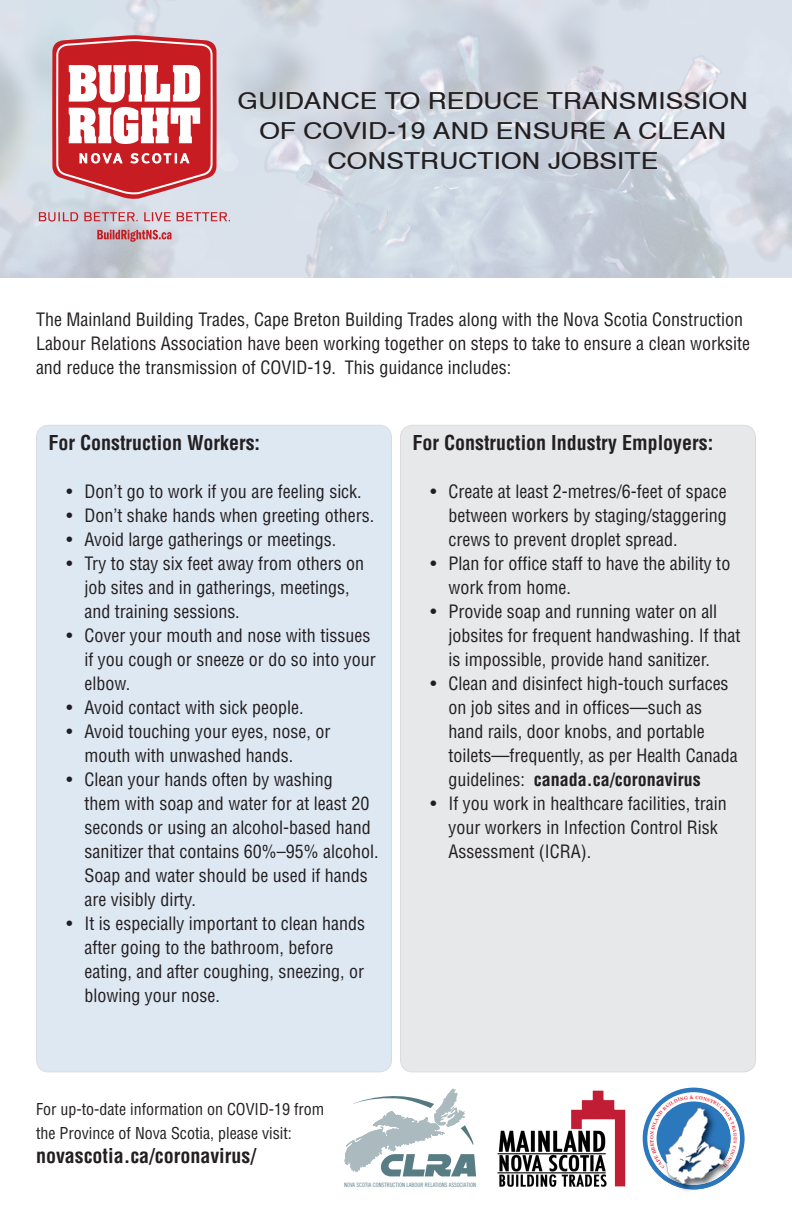
<style>
.page{position:relative;width:792px;height:1224px;background:#fff}
.page>*{position:absolute;margin:0;border:0;box-sizing:border-box;transform-origin:0 0}
.t1{font:23px/30px "Helvetica Ext Normal";color:#231f20;text-align:center}
.t2{font:700 condensed 20px "Helvetica";color:#231f20}
.t3{font:condensed 18px/24px "Helvetica";color:#231f20}
.t4{font:condensed 16px/24px "Helvetica";color:#231f20}
.t5{font:6px "Trade Gothic LT Std Cn 18";color:#597d85}
.t6{font:700 4.6px "Century Schoolbook";color:#ee1b2a}
.s1{font-weight:700}
</style>
<div class="page">
<img style="left:0;top:0;width:792px;height:277px">
<svg style="left:344px;top:1088px;width:132px;height:88px"></svg>
<img style="left:497px;top:1090px;width:129px;height:97px">
<svg style="left:97px;top:230px;width:75px;height:12px"></svg>
<svg style="left:39px;top:212px;width:191px;height:10px;background:#cfa3ac"></svg>
<svg style="left:52px;top:35px;width:165px;height:165px"></svg>
<div style="left:400px;top:425px;width:356px;height:647px;background:#e6e8e9;border-radius:12px"></div>
<div style="left:36px;top:425px;width:356px;height:647px;background:#dee8f3;border-radius:12px"></div>
<div style="left:643px;top:1088px;width:102px;height:102px;background:#2c78bd;border-radius:50%"></div>
<svg style="left:647px;top:1092px;width:93px;height:93px"></svg>
<img style="left:672px;top:1185px;width:43px;height:5px">
<svg style="left:650px;top:1095px;width:87px;height:89px"></svg>
<p class="t1" style="left:238px;top:85px;width:512px">GUIDANCE TO REDUCE TRANSMISSION<br>OF COVID-19 AND ENSURE A CLEAN<br>CONSTRUCTION JOBSITE</p>
<p class="t3" style="left:36px;top:307px;width:716px">The Mainland Building Trades, Cape Breton Building Trades along with the Nova Scotia Construction<br>Labour Relations Association have been working together on steps to take to ensure a clean worksite and reduce the transmission of COVID-19. This guidance includes:</p>
<p class="t2" style="left:48px;top:430px;width:213px">For Construction Workers:</p>
<p class="t3" style="left:66px;top:479px;width:297px">• Don’t go to work if you are feeling sick.</p>
<p class="t3" style="left:66px;top:503px;width:309px">• Don’t shake hands when greeting others.</p>
<p class="t3" style="left:66px;top:527px;width:272px">• Avoid large gatherings or meetings.</p>
<p class="t3" style="left:84px;top:551px;width:281px;text-indent:-18px">• Try to stay six feet away from others on job sites and in gatherings, meetings, and training sessions.</p>
<p class="t3" style="left:84px;top:623px;width:293px;text-indent:-18px">• Cover your mouth and nose with tissues if you cough or sneeze or do so into your elbow.</p>
<p class="t3" style="left:66px;top:695px;width:239px">• Avoid contact with sick people.</p>
<p class="t3" style="left:84px;top:719px;width:248px;text-indent:-18px">• Avoid touching your eyes, nose, or mouth with unwashed hands.</p>
<p class="t3" style="left:84px;top:767px;width:296px;text-indent:-18px">• Clean your hands often by washing<br>them with soap and water for at least 20 seconds or using an alcohol-based hand sanitizer that contains 60%–95% alcohol.<br>Soap and water should be used if hands are visibly dirty.</p>
<p class="t3" style="left:84px;top:911px;width:282px;text-indent:-18px">• It is especially important to clean hands after going to the bathroom, before eating, and after coughing, sneezing, or blowing your nose.</p>
<p class="t2" style="left:412px;top:430px;width:302px">For Construction Industry Employers:</p>
<p class="t3" style="left:448px;top:479px;width:280px;text-align:justify;text-indent:-18px">• Create at least 2-metres/6-feet of space between workers by staging/staggering crews to prevent droplet spread.</p>
<p class="t3" style="left:448px;top:551px;width:283px;text-indent:-18px">• Plan for office staff to have the ability to work from home.</p>
<p class="t3" style="left:448px;top:599px;width:293px;text-indent:-18px">• Provide soap and running water on all jobsites for frequent handwashing. If that is impossible, provide hand sanitizer.</p>
<p class="t3" style="left:448px;top:671px;width:291px;text-indent:-18px">• Clean and disinfect high-touch surfaces on job sites and in offices—such as hand rails, door knobs, and portable toilets—frequently, as per Health Canada guidelines: <span class="s1">canada.ca/coronavirus</span></p>
<p class="t3" style="left:448px;top:791px;width:280px;text-indent:-18px">• If you work in healthcare facilities, train your workers in Infection Control Risk<br>Assessment (ICRA).</p>
<p class="t4" style="left:36px;top:1097px;width:290px">For up-to-date information on COVID-19 from the Province of Nova Scotia, please visit:</p>
<p class="t2" style="left:36px;top:1143px;width:221px">novascotia.ca/coronavirus/</p>
<p class="t6" style="left:739px;top:1137px;width:5px;rotate:90deg">E</p>
<p class="t5" style="left:344px;top:1182px;width:133px">NOVA SCOTIA CONSTRUCTION LABOUR RELATIONS ASSOCIATION</p>
</div>
